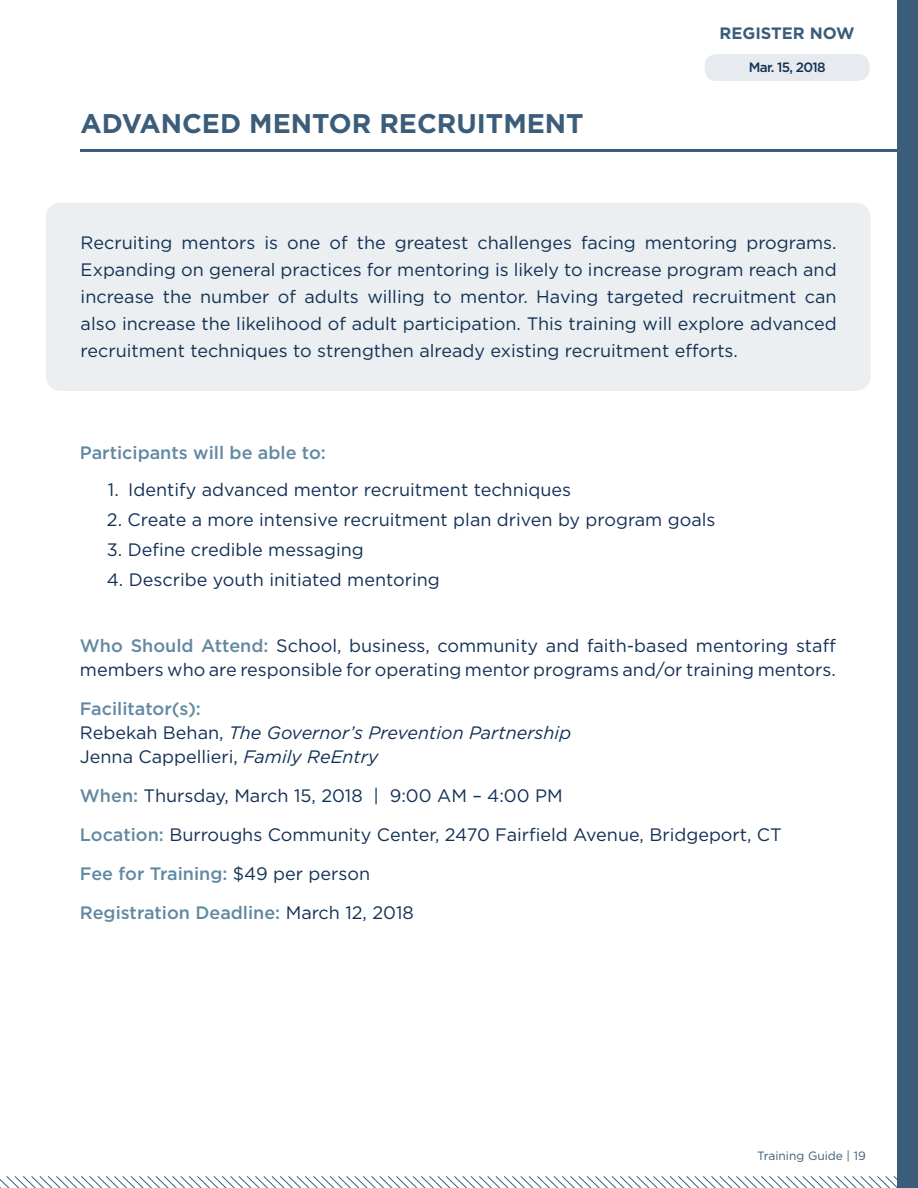
<style>
.page{position:relative;width:918px;height:1188px;background:#fff}
.page>*{position:absolute;margin:0;border:0;box-sizing:border-box;transform-origin:0 0}
.t1{font:700 27px "Gotham";color:#3b5d7a}
.t2{font:18px/27px "Gotham";color:#133155}
.t3{font:italic 18px/24px "Gotham";color:#133155}
.t4{font:500 18px "Gotham";color:#6289a2}
.t5{font:700 16.5px "Gotham";color:#3b5d7a}
.t6{font:500 13.5px "Gotham";letter-spacing:-.05em;color:#133155}
.t7{font:12px "Gotham";color:#3b5d7a}
.s1{font-weight:500;color:#6289a2}
.s2{font-weight:500;font-style:normal;color:#6289a2}
.s3{font-style:normal}
</style>
<div class="page">
<div style="left:897px;top:0;width:21px;height:1188px;background:#3b5d7a"></div>
<svg style="left:0;top:1176px;width:897px;height:12px"></svg>
<hr style="left:80px;top:149px;width:756px;height:3px;background:#3b5d7a">
<div style="left:46px;top:203px;width:825px;height:188px;background:#ebeff1;border-radius:15px"></div>
<div style="left:705px;top:54px;width:165px;height:27px;background:#e7eaee;border-radius:12px"></div>
<hr style="left:207px;top:150px;width:711px;height:2px;background:#3b5d7a">
<h1 class="t1" style="left:81px;top:105px;width:505px">ADVANCED MENTOR RECRUITMENT</h1>
<p class="t5" style="left:719px;top:22px;width:137px">REGISTER NOW</p>
<p class="t6" style="left:749px;top:59px;width:78px">Mar. 15, 2018</p>
<p class="t2" style="left:81px;top:229px;width:758px;text-align:justify">Recruiting mentors is one of the greatest challenges facing mentoring programs.<br>Expanding on general practices for mentoring is likely to increase program reach and increase the number of adults willing to mentor. Having targeted recruitment can also increase the likelihood of adult participation. This training will explore advanced recruitment techniques to strengthen already existing recruitment efforts.</p>
<p class="t4" style="left:80px;top:442px;width:248px">Participants will be able to:</p>
<p class="t2" style="left:108px;top:476px;width:465px">1. Identify advanced mentor recruitment techniques</p>
<p class="t2" style="left:107px;top:506px;width:610px">2. Create a more intensive recruitment plan driven by program goals</p>
<p class="t2" style="left:107px;top:536px;width:259px">3. Define credible messaging</p>
<p class="t2" style="left:107px;top:566px;width:334px">4. Describe youth initiated mentoring</p>
<p class="t2" style="left:80px;top:633px;width:758px;line-height:24px"><span class="s1">Who Should Attend:</span> School, business, community and faith-based mentoring staff members who are responsible for operating mentor programs and/or training mentors.</p>
<p class="t3" style="left:80px;top:696px;width:493px"><span class="s2">Facilitator(s):<br></span><span class="s3">Rebekah Behan,</span> The Governor’s Prevention Partnership<br><span class="s3">Jenna Cappellieri,</span> Family ReEntry</p>
<p class="t2" style="left:80px;top:776px;width:704px;line-height:39px"><span class="s1">When:</span> Thursday, March 15, 2018 | 9:00 AM – 4:00 PM<br><span class="s1">Location:</span> Burroughs Community Center, 2470 Fairfield Avenue, Bridgeport, CT <span class="s1">Fee for Training:</span> $49 per person<br><span class="s1">Registration Deadline:</span> March 12, 2018</p>
<p class="t7" style="left:757px;top:1149px;width:110px">Training Guide | 19</p>
</div>
